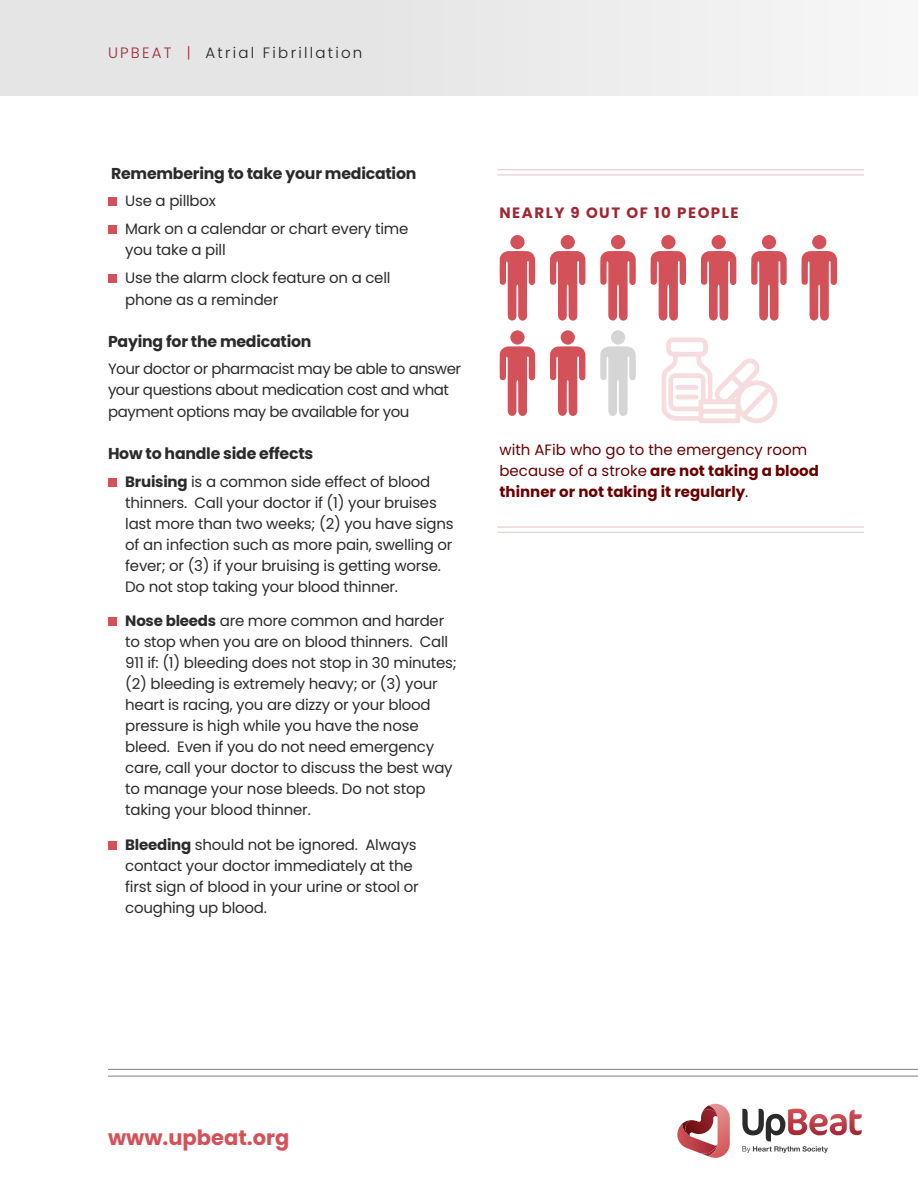
<style>
.page{position:relative;width:918px;height:1188px;background:#fff}
.page>*{position:absolute;margin:0;border:0;box-sizing:border-box;transform-origin:0 0}
.t1{font:700 21px "Poppins";color:#d35159}
.t2{font:700 15.75px "Poppins";letter-spacing:-.015em;color:#2b2b2b}
.t3{font:15px/21px "Poppins";letter-spacing:-.015em;color:#2b2b2b}
.t4{font:15px/21px "Poppins";color:#690000}
.t5{font:300 15px "Poppins";letter-spacing:.15em;color:#231f20}
.t6{font:700 15px "Poppins";letter-spacing:.1em;color:#a02633}
.s1{color:#a02633}
.s2{font-weight:700}
</style>
<div class="page">
<svg style="left:500px;top:251px;width:35px;height:70px"></svg>
<div style="left:510px;top:235px;width:15px;height:14px;background:#d35159;border-radius:50%"></div>
<svg style="left:500px;top:346px;width:35px;height:70px"></svg>
<div style="left:510px;top:330px;width:15px;height:15px;background:#d35159;border-radius:50%"></div>
<svg style="left:550px;top:251px;width:36px;height:70px"></svg>
<div style="left:561px;top:235px;width:14px;height:14px;background:#d35159;border-radius:50%"></div>
<svg style="left:550px;top:346px;width:36px;height:70px"></svg>
<div style="left:561px;top:330px;width:14px;height:15px;background:#d35159;border-radius:50%"></div>
<svg style="left:600px;top:251px;width:36px;height:70px"></svg>
<div style="left:611px;top:235px;width:14px;height:14px;background:#d35159;border-radius:50%"></div>
<svg style="left:600px;top:346px;width:36px;height:70px"></svg>
<div style="left:611px;top:330px;width:14px;height:15px;background:#d5d5d5;border-radius:50%"></div>
<svg style="left:651px;top:251px;width:35px;height:70px"></svg>
<div style="left:661px;top:235px;width:15px;height:14px;background:#d35159;border-radius:50%"></div>
<svg style="left:751px;top:251px;width:36px;height:70px"></svg>
<div style="left:762px;top:235px;width:14px;height:14px;background:#d35159;border-radius:50%"></div>
<svg style="left:701px;top:251px;width:35px;height:70px"></svg>
<div style="left:711px;top:235px;width:15px;height:14px;background:#d35159;border-radius:50%"></div>
<svg style="left:801px;top:251px;width:36px;height:70px"></svg>
<div style="left:812px;top:235px;width:15px;height:14px;background:#d35159;border-radius:50%"></div>
<hr style="left:108px;top:1076px;width:810px;height:1px;background:#808080">
<hr style="left:108px;top:1069px;width:810px;height:1px;background:#808080">
<div style="left:0;top:0;width:918px;height:96px;background:linear-gradient(to right,#e1e1e1,#f4f4f4)"></div>
<div style="left:108px;top:198px;width:9px;height:8px;background:#d35159"></div>
<div style="left:108px;top:225px;width:9px;height:9px;background:#d35159"></div>
<div style="left:108px;top:274px;width:9px;height:9px;background:#d35159"></div>
<div style="left:108px;top:478px;width:9px;height:9px;background:#d35159"></div>
<div style="left:108px;top:618px;width:9px;height:8px;background:#d35159"></div>
<div style="left:108px;top:841px;width:9px;height:9px;background:#d35159"></div>
<hr style="left:497px;top:174px;width:367px;height:2px;background:#e7c9cc">
<hr style="left:497px;top:532px;width:367px;height:1px;background:#e7c9cc">
<hr style="left:497px;top:169px;width:367px;height:1px;background:#e7c9cc">
<hr style="left:497px;top:526px;width:367px;height:2px;background:#e7c9cc">
<svg style="left:662px;top:337px;width:116px;height:86px"></svg>
<svg style="left:677px;top:1104px;width:53px;height:54px"></svg>
<svg style="left:742px;top:1109px;width:120px;height:44px"></svg>
<p class="t5" style="left:108px;top:44px;width:256px"><span class="s1">UPBEAT |</span> Atrial Fibrillation</p>
<p class="t2" style="left:111px;top:164px;width:307px">Remembering to take your medication</p>
<p class="t3" style="left:125px;top:191px;width:92px">Use a pillbox</p>
<p class="t3" style="left:125px;top:218px;width:285px">Mark on a calendar or chart every time you take a pill</p>
<p class="t3" style="left:125px;top:267px;width:267px;line-height:21.8px">Use the alarm clock feature on a cell phone as a reminder</p>
<p class="t2" style="left:108px;top:332px;width:205px">Paying for the medication</p>
<p class="t3" style="left:108px;top:358px;width:355px">Your doctor or pharmacist may be able to answer your questions about medication cost and what payment options may be available for you</p>
<p class="t2" style="left:108px;top:444px;width:207px">How to handle side effects</p>
<p class="t3" style="left:125px;top:471px;width:330px"><span class="s2">Bruising</span> is a common side effect of blood thinners. Call your doctor if (1) your bruises last more than two weeks; (2) you have signs of an infection such as more pain, swelling or fever; or (3) if your bruising is getting worse.<br>Do not stop taking your blood thinner.</p>
<p class="t3" style="left:125px;top:611px;width:333px"><span class="s2">Nose bleeds</span> are more common and harder to stop when you are on blood thinners. Call 911 if: (1) bleeding does not stop in 30 minutes; (2) bleeding is extremely heavy; or (3) your heart is racing, you are dizzy or your blood pressure is high while you have the nose bleed. Even if you do not need emergency care, call your doctor to discuss the best way to manage your nose bleeds. Do not stop taking your blood thinner.</p>
<p class="t3" style="left:125px;top:834px;width:295px"><span class="s2">Bleeding</span> should not be ignored. Always contact your doctor immediately at the first sign of blood in your urine or stool or coughing up blood.</p>
<p class="t6" style="left:500px;top:204px;width:241px">NEARLY 9 OUT OF 10 PEOPLE</p>
<p class="t4" style="left:500px;top:439px;width:321px">with AFib who go to the emergency room because of a stroke <span class="s2">are not taking a blood thinner or not taking it regularly</span>.</p>
<p class="t1" style="left:108px;top:1126px;width:183px">www.upbeat.org</p>
</div>
